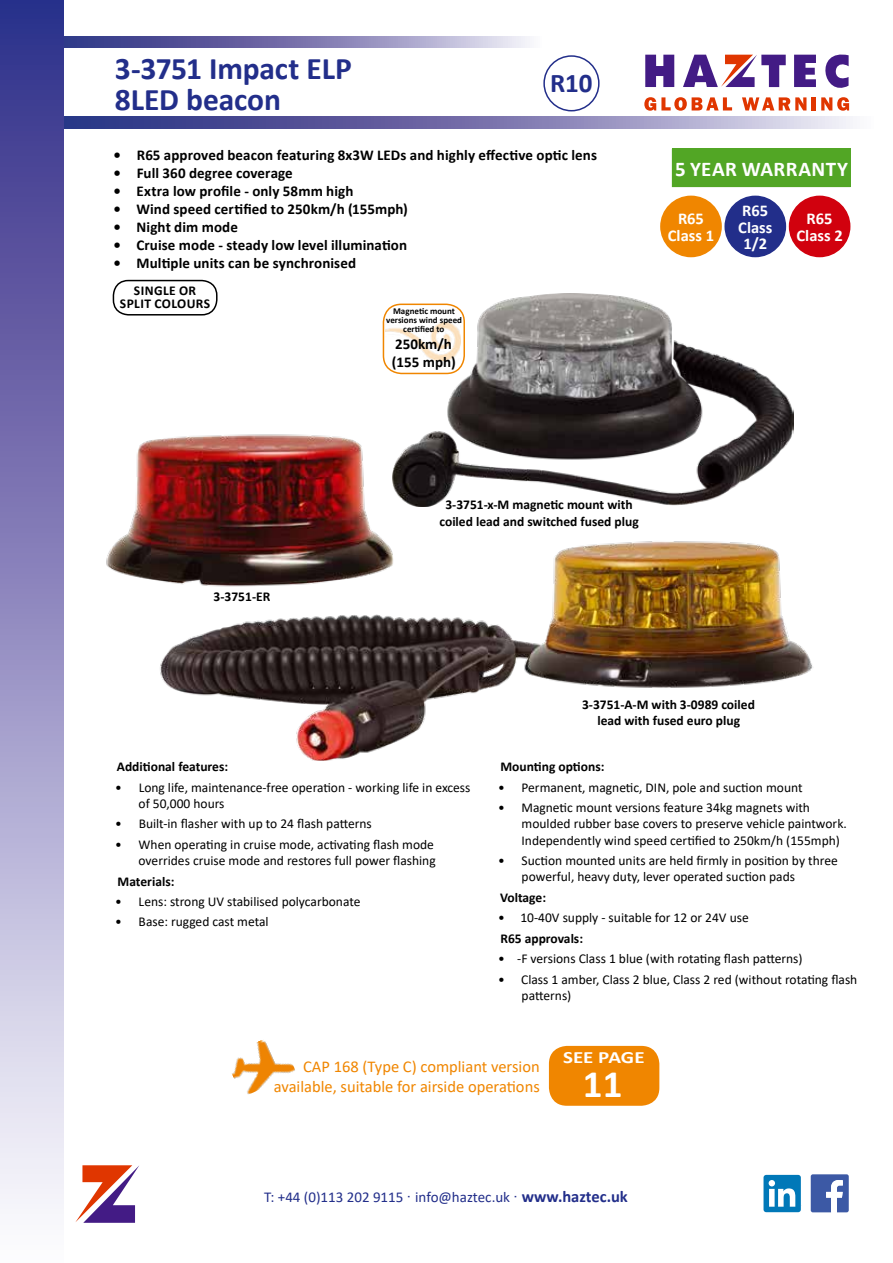
<style>
.page{position:relative;width:893px;height:1263px;background:#fff}
.page>*{position:absolute;margin:0;border:0;box-sizing:border-box;transform-origin:0 0}
.t1{font:700 39px "Calibri";color:#fff}
.t2{font:700 31.5px/31.5px "Calibri";letter-spacing:-.005em;color:#222e8a}
.t3{font:700 27px "Calibri";color:#222e8a}
.t4{font:700 21px "Calibri";letter-spacing:.015em;color:#fff}
.t5{font:700 17.25px "Calibri";letter-spacing:-.005em;color:#fff;scale:1.22 1}
.t6{font:16.5px/19.8px "Calibri";color:#f08600;text-align:right}
.t7{font:700 16.5px/16.5px "Calibri";color:#fff;text-align:center}
.t8{font:700 15px/17.7px "Calibri";letter-spacing:.005em;color:#000}
.t9{font:15px "Calibri";color:#222e8a}
.t10{font:13.5px/16.2px "Calibri";color:#000}
.t11{font:700 13.5px/16.2px "Calibri";color:#000;text-align:center}
.t12{font:700 13.5px/13.5px "Calibri";letter-spacing:.03em;color:#000;text-align:center}
.t13{font:700 9px/9px "Calibri";color:#000;text-align:center}
.s1{font-family:"Arial"}
.s2{font-weight:700;font-size:16.5px}
</style>
<div class="page">
<svg style="left:64px;top:117px;width:789px;height:11px;background:#7c7ab0"></svg>
<svg style="left:64px;top:36px;width:466px;height:11px;background:#817fb3"></svg>
<div style="left:0;top:0;width:64px;height:1263px;background:linear-gradient(to bottom,#2d2786,#fffcff)"></div>
<svg style="left:811px;top:1174px;width:38px;height:38px"></svg>
<div style="left:763px;top:1175px;width:38px;height:37px;background:#0078b8;border-radius:3px"></div>
<svg style="left:769px;top:1180px;width:26px;height:27px"></svg>
<svg style="left:75px;top:1165px;width:64px;height:58px"></svg>
<svg style="left:644px;top:54px;width:205px;height:56px"></svg>
<div style="left:543px;top:55px;width:57px;height:56px;border:2px solid #222e8a;border-radius:50%"></div>
<img style="left:160px;top:541px;width:653px;height:220px">
<img style="left:392px;top:293px;width:401px;height:214px">
<div style="left:672px;top:149px;width:178px;height:38px;background:#52a625"></div>
<img style="left:106px;top:425px;width:302px;height:169px">
<div style="left:661px;top:196px;width:60px;height:60px;background:#f08600;border-radius:50%"></div>
<div style="left:660px;top:196px;width:62px;height:61px;border:2px solid #f08600;border-radius:50%"></div>
<div style="left:725px;top:196px;width:60px;height:60px;background:#222e8a;border-radius:50%"></div>
<div style="left:724px;top:196px;width:62px;height:61px;border:2px solid #222e8a;border-radius:50%"></div>
<div style="left:789px;top:196px;width:61px;height:60px;background:#d1010e;border-radius:50%"></div>
<div style="left:789px;top:196px;width:61px;height:61px;border:2px solid #d1010e;border-radius:50%"></div>
<div style="left:549px;top:1046px;width:110px;height:60px;background:#f08600;border-radius:18px"></div>
<img style="left:232px;top:1040px;width:63px;height:55px">
<div style="left:383px;top:304px;width:81px;height:68px;background:#fff;border-radius:18px"></div>
<img style="left:386px;top:322px;width:74px;height:38px">
<div style="left:383px;top:304px;width:82px;height:70px;border:2px solid #f08600;border-radius:18px"></div>
<div style="left:113px;top:280px;width:105px;height:35px;border:2px solid #000;border-radius:15px"></div>
<h2 class="t2" style="left:115px;top:52px;width:238px">3-3751 Impact ELP<br>8LED beacon</h2>
<h3 class="t3" style="left:550px;top:64px;width:44px">R10</h3>
<p class="t8" style="left:113px;top:146px;width:485px">• R65 approved beacon featuring 8x3W LEDs and highly effective optic lens</p>
<p class="t8" style="left:113px;top:164px;width:181px">• Full 360 degree coverage</p>
<p class="t8" style="left:113px;top:182px;width:242px">• Extra low profile - only 58mm high</p>
<p class="t8" style="left:113px;top:200px;width:296px">• Wind speed certified to 250km/h (155mph)</p>
<p class="t8" style="left:113px;top:218px;width:126px">• Night dim mode</p>
<p class="t8" style="left:113px;top:236px;width:295px">• Cruise mode - steady low level illumination</p>
<p class="t8" style="left:113px;top:254px;width:244px">• Multiple units can be synchronised</p>
<p class="t12" style="left:120px;top:283px;width:92px">SINGLE OR<br>SPLIT COLOURS</p>
<p class="t13" style="left:386px;top:306px;width:78px">Magnetic mount versions wind speed certified to</p>
<p class="t8" style="left:392px;top:335px;width:65px">250km/h (155 mph)</p>
<h3 class="t4" style="left:675px;top:154px;width:175px">5 YEAR WARRANTY</h3>
<p class="t7" style="left:668px;top:210px;width:48px">R65<br>Class 1</p>
<p class="t7" style="left:738px;top:202px;width:36px">R65<br>Class<br>1/2</p>
<p class="t7" style="left:796px;top:210px;width:48px">R65<br>Class 2</p>
<p class="t11" style="left:214px;top:588px;width:58px">3-3751-ER</p>
<p class="t11" style="left:439px;top:497px;width:201px">3-3751-x-M magnetic mount with coiled lead and switched fused plug</p>
<p class="t11" style="left:117px;top:758px;width:113px">Additional features:</p>
<p class="t10" style="left:139px;top:779px;width:333px;text-indent:-23px">• Long life, maintenance-free operation - working life in excess of 50,000 hours</p>
<p class="t10" style="left:115px;top:815px;width:258px">• Built-in flasher with up to 24 flash patterns</p>
<p class="t10" style="left:115px;top:836px;width:322px;text-align:right">• When operating in cruise mode, activating flash mode overrides cruise mode and restores full power flashing</p>
<p class="t11" style="left:118px;top:873px;width:58px">Materials:</p>
<p class="t10" style="left:115px;top:893px;width:247px">• Lens: strong UV stabilised polycarbonate</p>
<p class="t10" style="left:115px;top:913px;width:155px">• Base: rugged cast metal</p>
<p class="t11" style="left:582px;top:696px;width:174px">3-3751-A-M with 3-0989 coiled lead with fused euro plug</p>
<p class="t11" style="left:500px;top:758px;width:105px">Mounting options:</p>
<p class="t10" style="left:498px;top:779px;width:306px">• Permanent, magnetic, DIN, pole and suction mount</p>
<p class="t10" style="left:521px;top:799px;width:327px;text-indent:-23px">• Magnetic mount versions feature 34kg magnets with moulded rubber base covers to preserve vehicle paintwork.<br>Independently wind speed certified to 250km/h (155mph)</p>
<p class="t10" style="left:522px;top:852px;width:318px;text-indent:-23px">• Suction mounted units are held firmly in position by three powerful, heavy duty, lever operated suction pads</p>
<p class="t11" style="left:500px;top:889px;width:47px">Voltage:</p>
<p class="t10" style="left:498px;top:909px;width:252px">• 10-40V supply - suitable for 12 or 24V use</p>
<p class="t11" style="left:500px;top:930px;width:84px">R65 approvals:</p>
<p class="t10" style="left:498px;top:950px;width:306px">• -F versions Class 1 blue (with rotating flash patterns)</p>
<p class="t10" style="left:522px;top:971px;width:337px;text-indent:-23px">• Class 1 amber, Class 2 blue, Class 2 red (without rotating flash patterns)</p>
<p class="t6" style="left:274px;top:1056px;width:267px">CAP 168 (Type C) compliant version available, suitable for airside operations</p>
<p class="t5" style="left:563px;top:1045px;width:68px">SEE PAGE</p>
<h1 class="t1" style="left:583px;top:1056px;width:41px">11</h1>
<p class="t9" style="left:264px;top:1186px;width:365px">T: +44 (0)113 202 9115 <span class="s1">∙</span> info@haztec.uk <span class="s1">∙</span> <span class="s2">www.haztec.uk</span></p>
</div>
